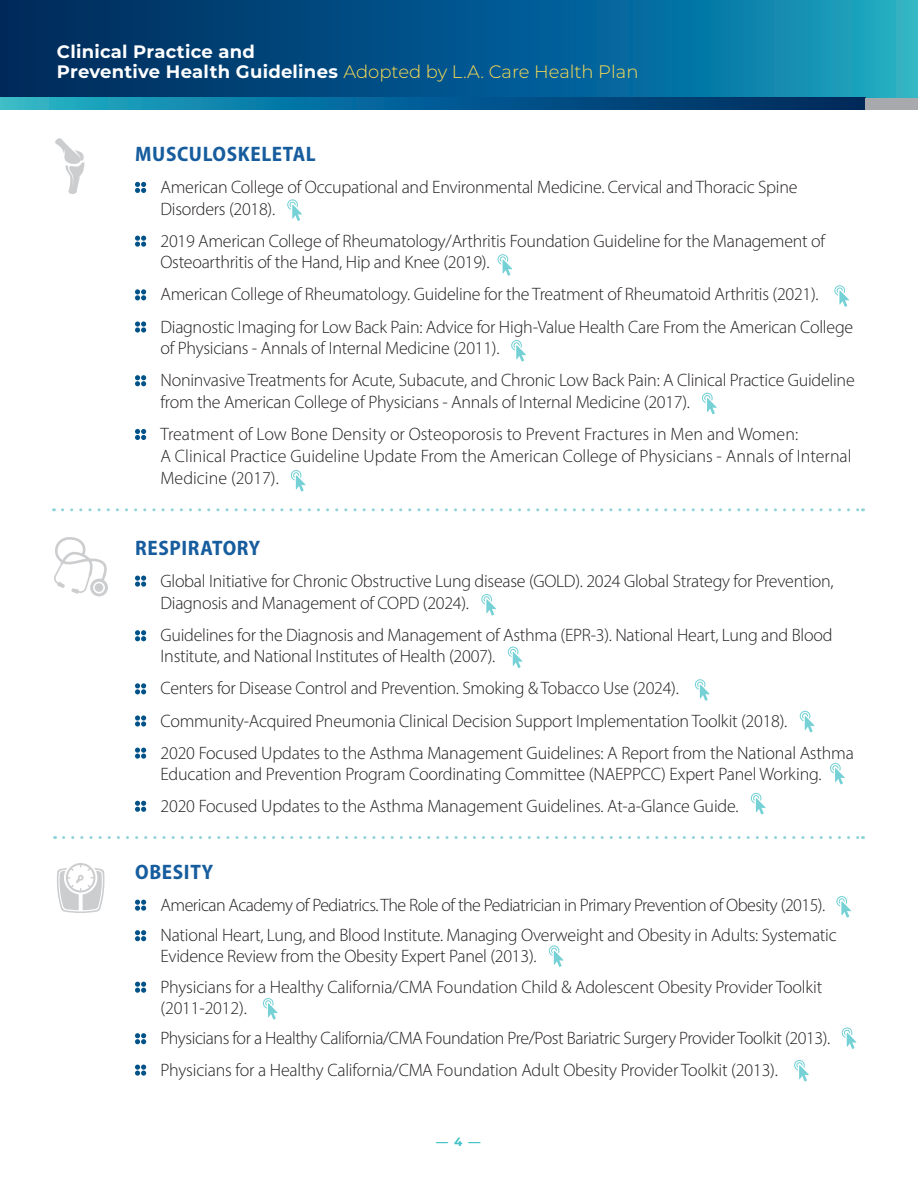
<style>
.page{position:relative;width:918px;height:1188px;background:#fff}
.page>*{position:absolute;margin:0;border:0;box-sizing:border-box;transform-origin:0 0}
.t1{font:700 semi-condensed 21px "Myriad Pro";letter-spacing:.03em;color:#175d9e}
.t2{font:300 18px/32.1px "Myriad Pro";letter-spacing:-.015em;color:#231f20}
.t3{font:700 18px/19.5px "Montserrat";letter-spacing:.015em;color:#fff}
.t4{font:700 12px "Montserrat";color:#47c2c8}
.s1{font-weight:300;color:#ffde54}
</style>
<div class="page">
<svg style="left:0;top:0;width:918px;height:98px;background:#065d8d"></svg>
<svg style="left:0;top:98px;width:865px;height:11px;background:#096592"></svg>
<div style="left:865px;top:98px;width:53px;height:11px;background:#a8a9ad"></div>
<svg style="left:135px;top:182px;width:11px;height:11px"></svg>
<svg style="left:287px;top:199px;width:15px;height:22px"></svg>
<svg style="left:135px;top:236px;width:11px;height:11px"></svg>
<svg style="left:498px;top:254px;width:14px;height:22px"></svg>
<svg style="left:135px;top:289px;width:11px;height:11px"></svg>
<svg style="left:834px;top:285px;width:15px;height:22px"></svg>
<svg style="left:135px;top:321px;width:11px;height:12px"></svg>
<svg style="left:511px;top:340px;width:15px;height:22px"></svg>
<svg style="left:135px;top:375px;width:11px;height:11px"></svg>
<svg style="left:702px;top:393px;width:15px;height:21px"></svg>
<svg style="left:135px;top:429px;width:11px;height:11px"></svg>
<svg style="left:291px;top:470px;width:15px;height:21px"></svg>
<svg style="left:135px;top:576px;width:11px;height:11px"></svg>
<svg style="left:481px;top:594px;width:15px;height:21px"></svg>
<svg style="left:135px;top:630px;width:11px;height:11px"></svg>
<svg style="left:508px;top:647px;width:14px;height:21px"></svg>
<svg style="left:135px;top:683px;width:11px;height:11px"></svg>
<svg style="left:695px;top:679px;width:15px;height:22px"></svg>
<svg style="left:135px;top:715px;width:11px;height:12px"></svg>
<svg style="left:800px;top:711px;width:14px;height:21px"></svg>
<svg style="left:135px;top:748px;width:11px;height:11px"></svg>
<svg style="left:830px;top:763px;width:15px;height:21px"></svg>
<svg style="left:135px;top:801px;width:11px;height:11px"></svg>
<svg style="left:751px;top:793px;width:15px;height:21px"></svg>
<svg style="left:135px;top:900px;width:11px;height:11px"></svg>
<svg style="left:836px;top:896px;width:15px;height:22px"></svg>
<svg style="left:135px;top:930px;width:11px;height:11px"></svg>
<svg style="left:549px;top:945px;width:14px;height:22px"></svg>
<svg style="left:135px;top:982px;width:11px;height:11px"></svg>
<svg style="left:263px;top:998px;width:15px;height:21px"></svg>
<svg style="left:135px;top:1033px;width:11px;height:11px"></svg>
<svg style="left:842px;top:1027px;width:14px;height:22px"></svg>
<svg style="left:135px;top:1065px;width:11px;height:11px"></svg>
<svg style="left:794px;top:1060px;width:15px;height:21px"></svg>
<svg style="left:54px;top:537px;width:54px;height:59px"></svg>
<div style="left:95px;top:583px;width:8px;height:9px;background:#cccdcf;border-radius:50%"></div>
<svg style="left:55px;top:138px;width:30px;height:56px"></svg>
<svg style="left:62px;top:508px;width:801px;height:3px"></svg>
<svg style="left:64px;top:836px;width:799px;height:3px"></svg>
<svg style="left:57px;top:863px;width:48px;height:50px"></svg>
<p class="t3" style="left:57px;top:41px;width:583px">Clinical Practice and<br>Preventive Health Guidelines <span class="s1">Adopted by L.A. Care Health Plan</span></p>
<h3 class="t1" style="left:135px;top:141px;width:182px">MUSCULOSKELETAL</h3>
<p class="t2" style="left:161px;top:176px;width:638px;line-height:21.6px">American College of Occupational and Environmental Medicine. Cervical and Thoracic Spine<br>Disorders (2018).</p>
<p class="t2" style="left:161px;top:230px;width:666px;line-height:21.6px">2019 American College of Rheumatology/Arthritis Foundation Guideline for the Management of<br>Osteoarthritis of the Hand, Hip and Knee (2019).</p>
<p class="t2" style="left:161px;top:278px;width:694px">American College of Rheumatology. Guideline for the Treatment of Rheumatoid Arthritis (2021).<br>Diagnostic Imaging for Low Back Pain: Advice for High-Value Health Care From the American College</p>
<p class="t2" style="left:161px;top:332px;width:696px">of Physicians - Annals of Internal Medicine (2011).<br>Noninvasive Treatments for Acute, Subacute, and Chronic Low Back Pain: A Clinical Practice Guideline</p>
<p class="t2" style="left:161px;top:386px;width:639px">from the American College of Physicians - Annals of Internal Medicine (2017).<br>Treatment of Low Bone Density or Osteoporosis to Prevent Fractures in Men and Women:</p>
<p class="t2" style="left:161px;top:444px;width:693px;line-height:22.5px">A Clinical Practice Guideline Update From the American College of Physicians - Annals of Internal<br>Medicine (2017).</p>
<h3 class="t1" style="left:135px;top:534px;width:127px">RESPIRATORY</h3>
<p class="t2" style="left:161px;top:569px;width:675px;line-height:22.5px">Global Initiative for Chronic Obstructive Lung disease (GOLD). 2024 Global Strategy for Prevention,<br>Diagnosis and Management of COPD (2024).</p>
<p class="t2" style="left:161px;top:625px;width:673px;line-height:21px">Guidelines for the Diagnosis and Management of Asthma (EPR-3). National Heart, Lung and Blood<br>Institute, and National Institutes of Health (2007).</p>
<p class="t2" style="left:161px;top:672px;width:695px">Centers for Disease Control and Prevention. Smoking &amp; Tobacco Use (2024).<br>Community-Acquired Pneumonia Clinical Decision Support Implementation Toolkit (2018).<br>2020 Focused Updates to the Asthma Management Guidelines: A Report from the National Asthma</p>
<p class="t2" style="left:161px;top:757px;width:663px">Education and Prevention Program Coordinating Committee (NAEPPCC) Expert Panel Working.<br>2020 Focused Updates to the Asthma Management Guidelines. At-a-Glance Guide.</p>
<h3 class="t1" style="left:135px;top:859px;width:79px">OBESITY</h3>
<p class="t2" style="left:161px;top:889px;width:678px;line-height:30.5px">American Academy of Pediatrics. The Role of the Pediatrician in Primary Prevention of Obesity (2015).<br>National Heart, Lung, and Blood Institute. Managing Overweight and Obesity in Adults: Systematic</p>
<p class="t2" style="left:161px;top:941px;width:663px;line-height:30.5px">Evidence Review from the Obesity Expert Panel (2013).<br>Physicians for a Healthy California/CMA Foundation Child &amp; Adolescent Obesity Provider Toolkit</p>
<p class="t2" style="left:161px;top:992px;width:671px;line-height:30.9px">(2011-2012).<br>Physicians for a Healthy California/CMA Foundation Pre/Post Bariatric Surgery Provider Toolkit (2013).<br>Physicians for a Healthy California/CMA Foundation Adult Obesity Provider Toolkit (2013).</p>
<p class="t4" style="left:436px;top:1133px;width:46px">— 4 —</p>
</div>
